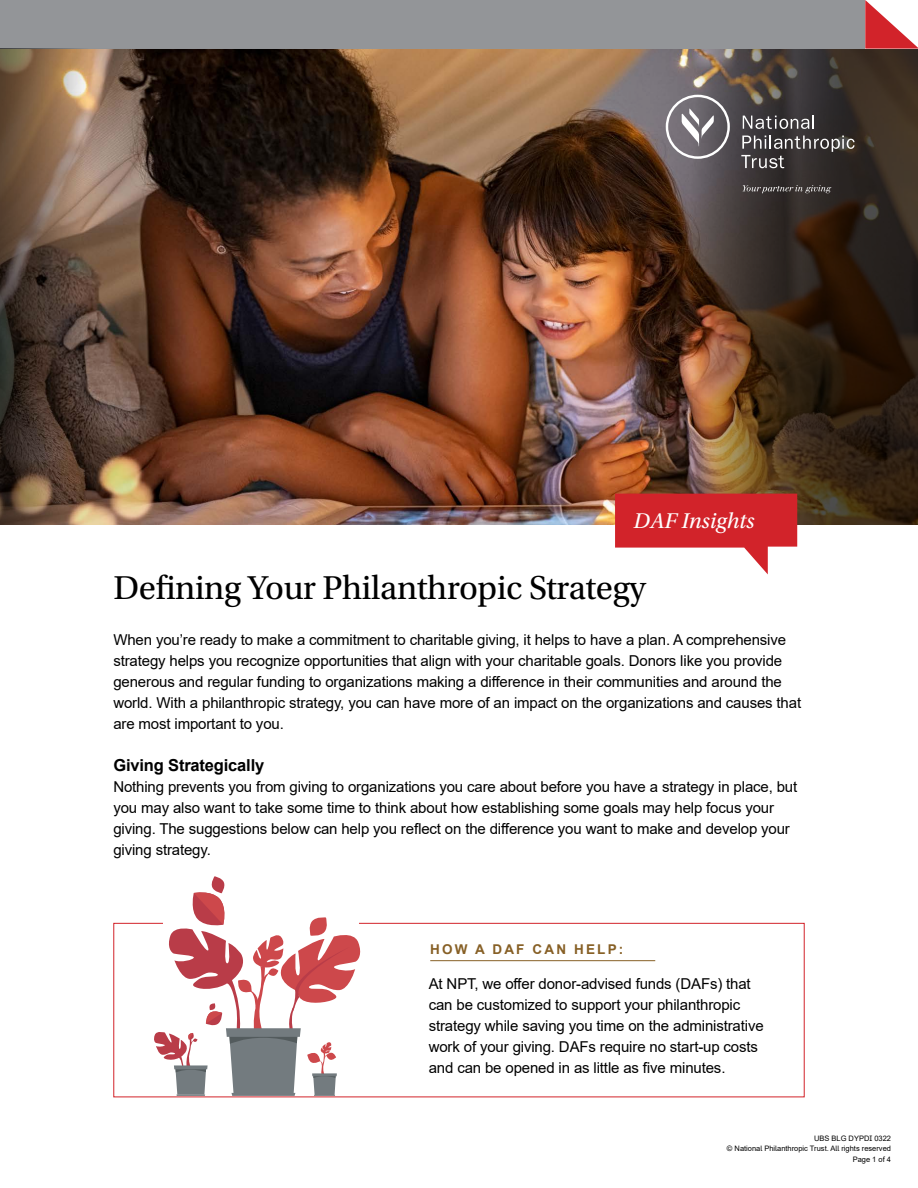
<style>
.page{position:relative;width:918px;height:1188px;background:#fff}
.page>*{position:absolute;margin:0;border:0;box-sizing:border-box;transform-origin:0 0}
.t1{font:34.8px "Utopia Std";letter-spacing:-.01em;color:#000}
.t2{font:italic 22.5px "Utopia Std";color:#fff}
.t3{font:700 16.5px "Arial";letter-spacing:-.01em;color:#000}
.t4{font:15px/21px "Arial";letter-spacing:-.01em;color:#000}
.t5{font:700 13.5px "Arial";letter-spacing:.16em;color:#876026}
.t6{font:7.5px/10.5px "Arial";color:#000;text-align:right}
</style>
<div class="page">
<svg style="left:113px;top:923px;width:692px;height:175px"></svg>
<svg style="left:153px;top:876px;width:210px;height:220px"></svg>
<img style="left:297px;top:49px;width:147px;height:476px">
<img style="left:444px;top:49px;width:474px;height:476px">
<div style="left:0;top:0;width:918px;height:49px;background:#939598"></div>
<svg style="left:865px;top:0;width:53px;height:49px;background:#e89093"></svg>
<img style="left:0;top:49px;width:297px;height:476px">
<svg style="left:743px;top:116px;width:71px;height:13px"></svg>
<svg style="left:741px;top:136px;width:114px;height:32px;background:#534f4f"></svg>
<svg style="left:666px;top:95px;width:64px;height:64px;background:#868287"></svg>
<svg style="left:742px;top:185px;width:89px;height:8px"></svg>
<svg style="left:615px;top:494px;width:183px;height:80px"></svg>
<hr style="left:430px;top:960px;width:225px;height:1px;background:#876026">
<h2 class="t2" style="left:634px;top:509px;width:122px">DAF Insights</h2>
<h1 class="t1" style="left:113px;top:568px;width:534px">Defining Your Philanthropic Strategy</h1>
<p class="t4" style="left:113px;top:629px;width:689px">When you’re ready to make a commitment to charitable giving, it helps to have a plan. A comprehensive strategy helps you recognize opportunities that align with your charitable goals. Donors like you provide generous and regular funding to organizations making a difference in their communities and around the world. With a philanthropic strategy, you can have more of an impact on the organizations and causes that are most important to you.</p>
<p class="t3" style="left:113px;top:754px;width:152px">Giving Strategically</p>
<p class="t4" style="left:113px;top:776px;width:685px">Nothing prevents you from giving to organizations you care about before you have a strategy in place, but you may also want to take some time to think about how establishing some goals may help focus your giving. The suggestions below can help you reflect on the difference you want to make and develop your giving strategy.</p>
<p class="t5" style="left:430px;top:939px;width:195px">HOW A DAF CAN HELP:</p>
<p class="t4" style="left:429px;top:973px;width:336px">At NPT, we offer donor-advised funds (DAFs) that can be customized to support your philanthropic strategy while saving you time on the administrative work of your giving. DAFs require no start-up costs and can be opened in as little as five minutes.</p>
<p class="t6" style="left:727px;top:1133px;width:166px">UBS BLG DYPDI 0322<br>© National Philanthropic Trust. All rights reserved<br>Page 1 of 4</p>
</div>
